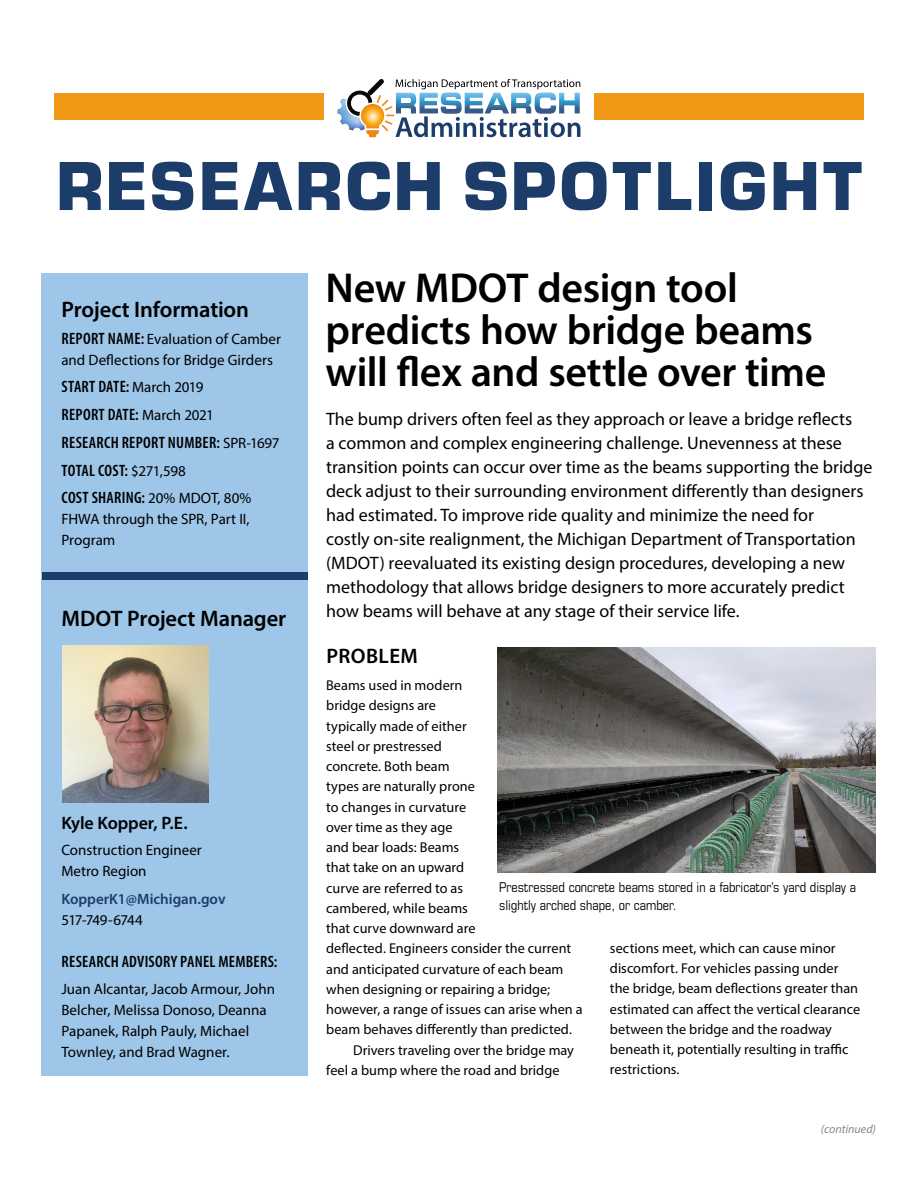
<style>
.page{position:relative;width:918px;height:1188px;background:#fff}
.page>*{position:absolute;margin:0;border:0;box-sizing:border-box;transform-origin:0 0}
.t1{font:900 72px "Eurostile";letter-spacing:.04em;color:#1c3d6a}
.t2{font:600 42px/42px "Myriad Pro";letter-spacing:-.01em;color:#000}
.Project_Info_Header{font:600 22.5px "Myriad Pro";letter-spacing:-.005em;color:#000}
.Subheads{font:600 21px "Myriad Pro";letter-spacing:.02em;color:#000}
.Introductory_Text{font:18px/24px "Myriad Pro";color:#000}
.Sidebar_subhead{font:600 18px "Myriad Pro";letter-spacing:-.005em;color:#000}
.sidebar_copy{font:600 condensed 16.5px "Myriad Pro";letter-spacing:.015em;color:#000}
.sidebar_H4_subhead{font:600 condensed 16.5px "Myriad Pro";letter-spacing:.015em;color:#000}
.sidebar_copy-2{font:15px/21px "Myriad Pro";color:#000}
.sidebar_copy-3{font:600 15px/21px "Myriad Pro";color:#1c3d6a}
.Body_Copy_No_Indent{font:14.25px/20.2px "Myriad Pro";color:#000}
.Body_Copy{font:14.25px/20.2px "Myriad Pro";letter-spacing:.005em;color:#000}
.t3{font:condensed 13.5px/18px "Eurostile";color:#000}
.t4{font:italic 12px "Myriad Pro";color:#868787}
.s1{font-weight:600;font-stretch:condensed;font-size:16.5px}
.s2{font-weight:400;font-stretch:normal;font-size:15px}
.s3{font-weight:400;color:#000}
</style>
<div class="page">
<div style="left:54px;top:93px;width:810px;height:27px;background:#f29817"></div>
<div style="left:324px;top:54px;width:270px;height:112px;background:#fff"></div>
<div style="left:41px;top:273px;width:267px;height:803px;background:#9dc6e8"></div>
<svg style="left:338px;top:78px;width:242px;height:59px"></svg>
<img style="left:498px;top:647px;width:378px;height:226px">
<div style="left:42px;top:573px;width:265px;height:7px;background:#1c3d6a"></div>
<img style="left:63px;top:645px;width:145px;height:158px">
<h1 class="t1" style="left:56px;top:134px;width:808px">RESEARCH SPOTLIGHT</h1>
<h3 class="Project_Info_Header" style="left:61px;top:295px;width:189px">Project Information</h3>
<p class="sidebar_copy-2" style="left:61px;top:328px;width:221px"><span class="s1">REPORT NAME:</span> Evaluation of Camber and Deflections for Bridge Girders</p>
<p class="sidebar_copy" style="left:62px;top:377px;width:143px">START DATE: <span class="s2">March 2019</span></p>
<p class="sidebar_copy" style="left:62px;top:404px;width:154px">REPORT DATE: <span class="s2">March 2021</span></p>
<p class="sidebar_copy" style="left:62px;top:432px;width:219px">RESEARCH REPORT NUMBER: <span class="s2">SPR-1697</span></p>
<p class="sidebar_copy" style="left:62px;top:460px;width:126px">TOTAL COST: <span class="s2">$271,598</span></p>
<p class="sidebar_copy" style="left:62px;top:488px;width:191px">COST SHARING: <span class="s2">20% MDOT, 80%</span></p>
<p class="sidebar_copy-2" style="left:61px;top:509px;width:190px">FHWA through the SPR, Part II,<br>Program</p>
<h3 class="Project_Info_Header" style="left:61px;top:604px;width:226px">MDOT Project Manager</h3>
<h4 class="Sidebar_subhead" style="left:61px;top:812px;width:128px">Kyle Kopper, P.E.</h4>
<p class="sidebar_copy-2" style="left:61px;top:839px;width:142px">Construction Engineer<br>Metro Region</p>
<p class="sidebar_copy-3" style="left:61px;top:888px;width:166px">KopperK1@Michigan.gov<br><span class="s3">517-749-6744</span></p>
<h4 class="sidebar_H4_subhead" style="left:62px;top:951px;width:217px">RESEARCH ADVISORY PANEL MEMBERS:</h4>
<p class="sidebar_copy-2" style="left:61px;top:978px;width:215px">Juan Alcantar, Jacob Armour, John<br>Belcher, Melissa Donoso, Deanna<br>Papanek, Ralph Pauly, Michael<br>Townley, and Brad Wagner.</p>
<h2 class="t2" style="left:326px;top:265px;width:502px">New MDOT design tool predicts how bridge beams will flex and settle over time</h2>
<p class="Introductory_Text" style="left:326px;top:407px;width:548px">The bump drivers often feel as they approach or leave a bridge reflects<br>a common and complex engineering challenge. Unevenness at these transition points can occur over time as the beams supporting the bridge deck adjust to their surrounding environment differently than designers had estimated. To improve ride quality and minimize the need for<br>costly on-site realignment, the Michigan Department of Transportation (MDOT) reevaluated its existing design procedures, developing a new methodology that allows bridge designers to more accurately predict how beams will behave at any stage of their service life.</p>
<h3 class="Subheads" style="left:326px;top:643px;width:93px">PROBLEM</h3>
<p class="Body_Copy_No_Indent" style="left:326px;top:675px;width:258px">Beams used in modern<br>bridge designs are<br>typically made of either<br>steel or prestressed<br>concrete. Both beam<br>types are naturally prone<br>to changes in curvature<br>over time as they age<br>and bear loads: Beams<br>that take on an upward<br>curve are referred to as<br>cambered, while beams<br>that curve downward are<br>deflected. Engineers consider the current and anticipated curvature of each beam when designing or repairing a bridge; however, a range of issues can arise when a beam behaves differently than predicted.</p>
<p class="Body_Copy" style="left:326px;top:1039px;width:249px;text-indent:27px">Drivers traveling over the bridge may feel a bump where the road and bridge</p>
<p class="t3" style="left:499px;top:878px;width:359px">Prestressed concrete beams stored in a fabricator’s yard display a slightly arched shape, or camber.</p>
<p class="Body_Copy" style="left:610px;top:938px;width:252px">sections meet, which can cause minor discomfort. For vehicles passing under the bridge, beam deflections greater than estimated can affect the vertical clearance between the bridge and the roadway beneath it, potentially resulting in traffic restrictions.</p>
<p class="t4" style="left:821px;top:1122px;width:57px">(continued)</p>
</div>
